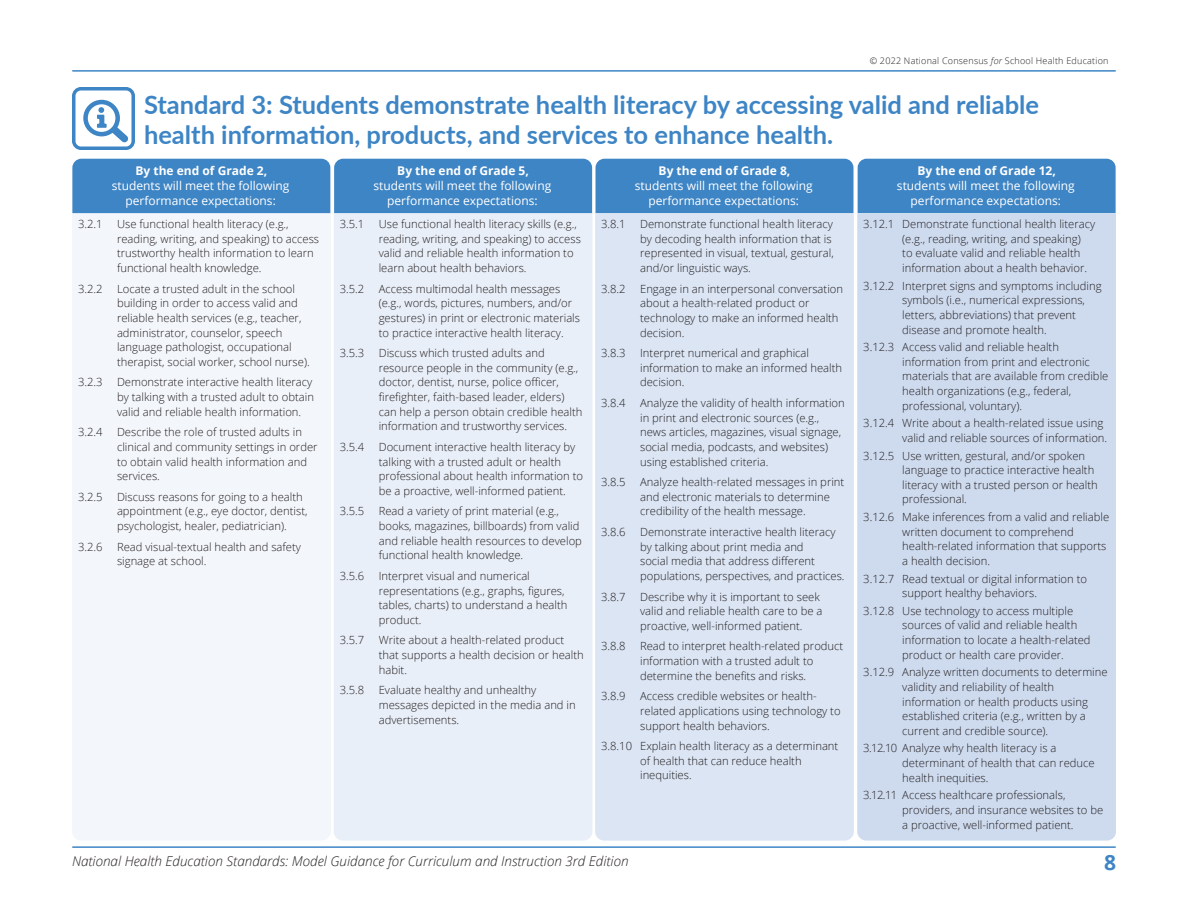
<style>
.page{position:relative;width:1188px;height:918px;background:#fff}
.page>*{position:absolute;margin:0;border:0;box-sizing:border-box;transform-origin:0 0}
.B_Head{font:700 25.5px/30px "Lato";color:#3e85c5}
.B_Head-2{font:700 21px "Open Sans";color:#3e85c5}
.t1{font:italic 300 13.5px "Open Sans";color:#231f20}
.table_row_1_expectat{font:12px/15px "Open Sans";color:#fff;text-align:center}
.expectations_list{font:300 11.25px/14.7px "Open Sans";color:#231f20}
.t2{font:300 9px "Open Sans";letter-spacing:.025em;color:#231f20}
.s1{font-style:italic}
.s2{font-weight:700}
</style>
<div class="page">
<hr style="left:73px;top:846px;width:1042px;height:2px;background:#3e85c5">
<hr style="left:73px;top:70px;width:1042px;height:2px;background:#3e85c5">
<svg style="left:72px;top:87px;width:63px;height:63px"></svg>
<div style="left:72px;top:214px;width:258px;height:626px;background:#f3f6fb"></div>
<div style="left:334px;top:214px;width:258px;height:627px;background:#e9eff8"></div>
<div style="left:595px;top:214px;width:259px;height:627px;background:#dbe5f4"></div>
<div style="left:857px;top:214px;width:259px;height:627px;background:#cedbef"></div>
<div style="left:72px;top:159px;width:1044px;height:54px;background:#3e85c5"></div>
<p class="t2" style="left:870px;top:54px;width:240px">© 2022 National Consensus <span class="s1">for</span> School Health Education</p>
<p class="B_Head" style="left:144px;top:88px;width:897px">Standard 3: Students demonstrate health literacy by accessing valid and reliable health information, products, and services to enhance health.</p>
<p class="table_row_1_expectat" style="left:112px;top:163px;width:179px"><span class="s2">By the end of Grade 2, </span>students will meet the following performance expectations:</p>
<p class="table_row_1_expectat" style="left:373px;top:163px;width:179px"><span class="s2">By the end of Grade 5, </span>students will meet the following performance expectations:</p>
<p class="table_row_1_expectat" style="left:635px;top:163px;width:179px"><span class="s2">By the end of Grade 8, </span>students will meet the following performance expectations:</p>
<p class="table_row_1_expectat" style="left:897px;top:163px;width:179px"><span class="s2">By the end of Grade 12, </span>students will meet the following performance expectations:</p>
<p class="expectations_list" style="left:78px;top:216px;width:26px">3.2.1</p>
<p class="expectations_list" style="left:117px;top:216px;width:204px">Use functional health literacy (e.g., reading, writing, and speaking) to access trustworthy health information to learn functional health knowledge.</p>
<p class="expectations_list" style="left:78px;top:281px;width:26px">3.2.2</p>
<p class="expectations_list" style="left:117px;top:281px;width:194px">Locate a trusted adult in the school building in order to access valid and reliable health services (e.g., teacher, administrator, counselor, speech language pathologist, occupational therapist, social worker, school nurse).</p>
<p class="expectations_list" style="left:78px;top:375px;width:26px">3.2.3</p>
<p class="expectations_list" style="left:117px;top:375px;width:198px">Demonstrate interactive health literacy by talking with a trusted adult to obtain valid and reliable health information.</p>
<p class="expectations_list" style="left:78px;top:425px;width:26px">3.2.4</p>
<p class="expectations_list" style="left:117px;top:425px;width:202px">Describe the role of trusted adults in clinical and community settings in order to obtain valid health information and services.</p>
<p class="expectations_list" style="left:78px;top:489px;width:26px">3.2.5</p>
<p class="expectations_list" style="left:117px;top:489px;width:192px">Discuss reasons for going to a health appointment (e.g., eye doctor, dentist, psychologist, healer, pediatrician).</p>
<p class="expectations_list" style="left:78px;top:539px;width:26px">3.2.6</p>
<p class="expectations_list" style="left:117px;top:539px;width:186px">Read visual-textual health and safety signage at school.</p>
<p class="expectations_list" style="left:340px;top:216px;width:26px">3.5.1</p>
<p class="expectations_list" style="left:379px;top:216px;width:204px">Use functional health literacy skills (e.g., reading, writing, and speaking) to access valid and reliable health information to learn about health behaviors.</p>
<p class="expectations_list" style="left:340px;top:281px;width:26px">3.5.2</p>
<p class="expectations_list" style="left:379px;top:281px;width:203px">Access multimodal health messages (e.g., words, pictures, numbers, and/or gestures) in print or electronic materials to practice interactive health literacy.</p>
<p class="expectations_list" style="left:340px;top:345px;width:26px">3.5.3</p>
<p class="expectations_list" style="left:379px;top:345px;width:205px">Discuss which trusted adults and resource people in the community (e.g., doctor, dentist, nurse, police officer, firefighter, faith-based leader, elders) can help a person obtain credible health information and trustworthy services.</p>
<p class="expectations_list" style="left:340px;top:439px;width:26px">3.5.4</p>
<p class="expectations_list" style="left:379px;top:439px;width:206px">Document interactive health literacy by talking with a trusted adult or health professional about health information to be a proactive, well-informed patient.</p>
<p class="expectations_list" style="left:340px;top:504px;width:26px">3.5.5</p>
<p class="expectations_list" style="left:379px;top:504px;width:205px">Read a variety of print material (e.g., books, magazines, billboards) from valid and reliable health resources to develop functional health knowledge.</p>
<p class="expectations_list" style="left:340px;top:568px;width:26px">3.5.6</p>
<p class="expectations_list" style="left:379px;top:568px;width:190px">Interpret visual and numerical representations (e.g., graphs, figures, tables, charts) to understand a health product.</p>
<p class="expectations_list" style="left:340px;top:633px;width:26px">3.5.7</p>
<p class="expectations_list" style="left:379px;top:633px;width:207px">Write about a health-related product that supports a health decision or health habit.</p>
<p class="expectations_list" style="left:340px;top:683px;width:26px">3.5.8</p>
<p class="expectations_list" style="left:379px;top:683px;width:199px">Evaluate healthy and unhealthy messages depicted in the media and in advertisements.</p>
<p class="expectations_list" style="left:601px;top:216px;width:26px">3.8.1</p>
<p class="expectations_list" style="left:640px;top:216px;width:195px">Demonstrate functional health literacy by decoding health information that is represented in visual, textual, gestural, and/or linguistic ways.</p>
<p class="expectations_list" style="left:601px;top:281px;width:26px">3.8.2</p>
<p class="expectations_list" style="left:640px;top:281px;width:204px">Engage in an interpersonal conversation about a health-related product or technology to make an informed health decision.</p>
<p class="expectations_list" style="left:601px;top:345px;width:26px">3.8.3</p>
<p class="expectations_list" style="left:640px;top:345px;width:204px">Interpret numerical and graphical information to make an informed health decision.</p>
<p class="expectations_list" style="left:601px;top:395px;width:26px">3.8.4</p>
<p class="expectations_list" style="left:640px;top:395px;width:206px">Analyze the validity of health information in print and electronic sources (e.g., news articles, magazines, visual signage, social media, podcasts, and websites) using established criteria.</p>
<p class="expectations_list" style="left:601px;top:474px;width:26px">3.8.5</p>
<p class="expectations_list" style="left:640px;top:474px;width:206px">Analyze health-related messages in print and electronic materials to determine credibility of the health message.</p>
<p class="expectations_list" style="left:601px;top:524px;width:26px">3.8.6</p>
<p class="expectations_list" style="left:640px;top:524px;width:206px">Demonstrate interactive health literacy by talking about print media and<br>social media that address different populations, perspectives, and practices.</p>
<p class="expectations_list" style="left:601px;top:589px;width:26px">3.8.7</p>
<p class="expectations_list" style="left:640px;top:589px;width:184px">Describe why it is important to seek valid and reliable health care to be a proactive, well-informed patient.</p>
<p class="expectations_list" style="left:601px;top:639px;width:26px">3.8.8</p>
<p class="expectations_list" style="left:640px;top:639px;width:205px">Read to interpret health-related product information with a trusted adult to determine the benefits and risks.</p>
<p class="expectations_list" style="left:601px;top:689px;width:26px">3.8.9</p>
<p class="expectations_list" style="left:640px;top:689px;width:202px">Access credible websites or health&shy;related applications using technology to support health behaviors.</p>
<p class="expectations_list" style="left:640px;top:738px;width:200px;text-indent:-39px">3.8.10 Explain health literacy as a determinant of health that can reduce health inequities.</p>
<p class="t1" style="left:72px;top:851px;width:558px">National Health Education Standards: Model Guidance for Curriculum and Instruction 3rd Edition</p>
<p class="expectations_list" style="left:902px;top:216px;width:194px;text-indent:-39px">3.12.1 Demonstrate functional health literacy (e.g., reading, writing, and speaking)<br>to evaluate valid and reliable health information about a health behavior.</p>
<p class="expectations_list" style="left:902px;top:278px;width:201px;text-indent:-39px">3.12.2 Interpret signs and symptoms including symbols (i.e., numerical expressions, letters, abbreviations) that prevent disease and promote health.</p>
<p class="expectations_list" style="left:902px;top:339px;width:208px;text-indent:-39px">3.12.3 Access valid and reliable health information from print and electronic materials that are available from credible health organizations (e.g., federal, professional, voluntary).</p>
<p class="expectations_list" style="left:902px;top:416px;width:207px;text-indent:-39px">3.12.4 Write about a health-related issue using valid and reliable sources of information.</p>
<p class="expectations_list" style="left:902px;top:448px;width:197px;text-indent:-39px">3.12.5 Use written, gestural, and/or spoken language to practice interactive health literacy with a trusted person or health professional.</p>
<p class="expectations_list" style="left:902px;top:509px;width:208px;text-indent:-39px">3.12.6 Make inferences from a valid and reliable written document to comprehend health-related information that supports a health decision.</p>
<p class="expectations_list" style="left:902px;top:571px;width:186px;text-indent:-39px">3.12.7 Read textual or digital information to support healthy behaviors.</p>
<p class="expectations_list" style="left:902px;top:603px;width:190px;text-indent:-39px">3.12.8 Use technology to access multiple sources of valid and reliable health information to locate a health-related product or health care provider.</p>
<p class="expectations_list" style="left:902px;top:665px;width:207px;text-indent:-39px">3.12.9 Analyze written documents to determine validity and reliability of health information or health products using established criteria (e.g., written by a current and credible source).</p>
<p class="expectations_list" style="left:902px;top:741px;width:194px;text-indent:-39px">3.12.10 Analyze why health literacy is a determinant of health that can reduce health inequities.</p>
<p class="expectations_list" style="left:902px;top:788px;width:202px;text-indent:-39px">3.12.11 Access healthcare professionals, providers, and insurance websites to be a proactive, well-informed patient.</p>
<p class="B_Head-2" style="left:1104px;top:848px;width:13px">8</p>
</div>
